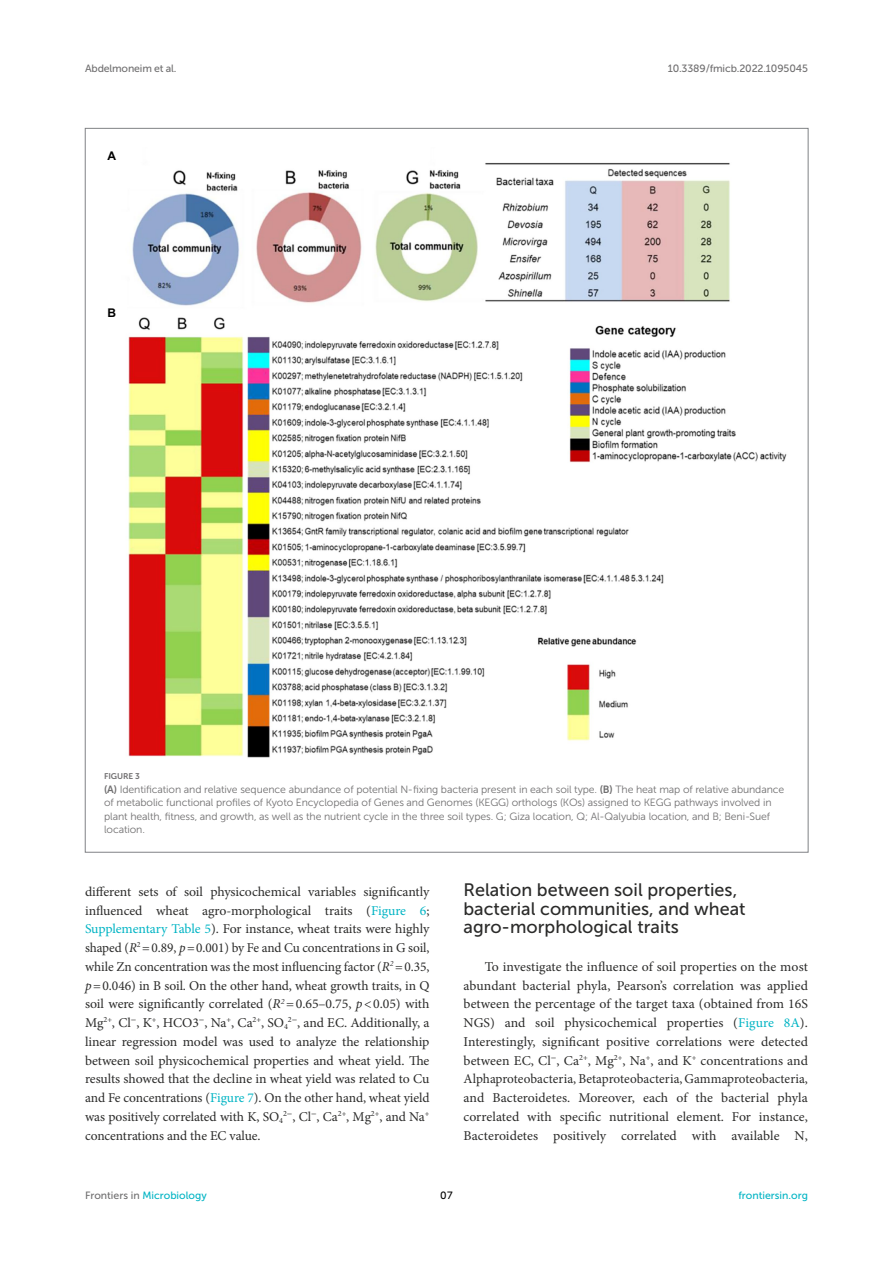
<style>
.page{position:relative;width:893px;height:1263px;background:#fff}
.page>*{position:absolute;margin:0;border:0;box-sizing:border-box;transform-origin:0 0}
.HEAD_2{font:18px/18.8px "Museo Sans 500";color:#2b2b2a}
.TEXT_FLUSH{font:13.5px/18.8px "Minion Pro";letter-spacing:-.005em;color:#2b2b2a;text-align:justify}
.t1{font:700 12px "Arial";color:#000}
.FIG_LEG{font:10.5px/13.5px "Museo Sans 300";letter-spacing:-.01em;color:#706f70}
.t2{font:10.5px "Museo Sans 500";letter-spacing:-.015em;color:#706f70}
.t3{font:10.5px "Museo Sans 500";color:#00b4c4}
.t4{font:10.5px "Museo Sans 500";color:#000}
.FIG_HD{font:8.25px "Museo Sans 700";letter-spacing:-.01em;color:#706f70}
.s1{font-family:"Museo Sans 700"}
.s2{color:#00b4c4}
.s3{font-style:italic}
.s4{color:#706f70}
</style>
<div class="page">
<img style="left:128px;top:162px;width:659px;height:596px">
<p class="t2" style="left:85px;top:63px;width:93px">Abdelmoneim et al.</p>
<p class="t2" style="left:668px;top:63px;width:142px">10.3389/fmicb.2022.1095045</p>
<p class="t1" style="left:108px;top:147px;width:10px">A</p>
<p class="t1" style="left:108px;top:304px;width:10px">B</p>
<p class="FIG_HD" style="left:104px;top:772px;width:37px">FIGURE 3</p>
<p class="FIG_LEG" style="left:104px;top:782px;width:682px"><span class="s1">(A)</span> Identification and relative sequence abundance of potential N-fixing bacteria present in each soil type. <span class="s1">(B)</span> The heat map of relative abundance of metabolic functional profiles of Kyoto Encyclopedia of Genes and Genomes (KEGG) orthologs (KOs) assigned to KEGG pathways involved in plant health, fitness, and growth, as well as the nutrient cycle in the three soil types. G; Giza location, Q; Al-Qalyubia location, and B; Beni-Suef location.</p>
<p class="TEXT_FLUSH" style="left:85px;top:882px;width:346px">different sets of soil physicochemical variables significantly influenced wheat agro-morphological traits (<span class="s2">Figure 6</span>; <span class="s2">Supplementary Table 5</span>). For instance, wheat traits were highly shaped (<span class="s3">R</span><sup>2</sup> =0.89, <span class="s3">p</span>=0.001) by Fe and Cu concentrations in G soil, while Zn concentration was the most influencing factor (<span class="s3">R</span><sup>2</sup> =0.35, <span class="s3">p</span>=0.046) in B soil. On the other hand, wheat growth traits, in Q soil were significantly correlated (<span class="s3">R</span><sup>2</sup> =0.65–0.75, <span class="s3">p</span>&lt;0.05) with Mg<sup>2+</sup>, Cl<sup>−</sup>, K<sup>+</sup>, HCO3<sup>−</sup>, Na<sup>+</sup>, Ca<sup>2+</sup>, SO<sub>4</sub><sup>2</sup><sup>−</sup>, and EC. Additionally, a linear regression model was used to analyze the relationship between soil physicochemical properties and wheat yield. The results showed that the decline in wheat yield was related to Cu and Fe concentrations (<span class="s2">Figure 7</span>). On the other hand, wheat yield was positively correlated with K, SO<sub>4</sub><sup>2</sup><sup>−</sup>, Cl<sup>−</sup>, Ca<sup>2+</sup>, Mg<sup>2+</sup>, and Na<sup>+ </sup>concentrations and the EC value.</p>
<p class="HEAD_2" style="left:463px;top:880px;width:284px">Relation between soil properties, bacterial communities, and wheat agro-morphological traits</p>
<p class="TEXT_FLUSH" style="left:463px;top:957px;width:346px;text-indent:21px">To investigate the influence of soil properties on the most abundant bacterial phyla, Pearson’s correlation was applied between the percentage of the target taxa (obtained from 16S NGS) and soil physicochemical properties (<span class="s2">Figure 8A</span>).<br>Interestingly, significant positive correlations were detected between EC, Cl<sup>−</sup>, Ca<sup>2+</sup>, Mg<sup>2+</sup>, Na<sup>+</sup>, and K<sup>+</sup> concentrations and Alphaproteobacteria, Betaproteobacteria, Gammaproteobacteria, and Bacteroidetes. Moreover, each of the bacterial phyla correlated with specific nutritional element. For instance, Bacteroidetes positively correlated with available N,</p>
<p class="t3" style="left:85px;top:1190px;width:123px"><span class="s4">Frontiers in</span> Microbiology</p>
<p class="t4" style="left:440px;top:1190px;width:14px">07</p>
<p class="t3" style="left:738px;top:1190px;width:71px">frontiersin.org</p>
</div>
